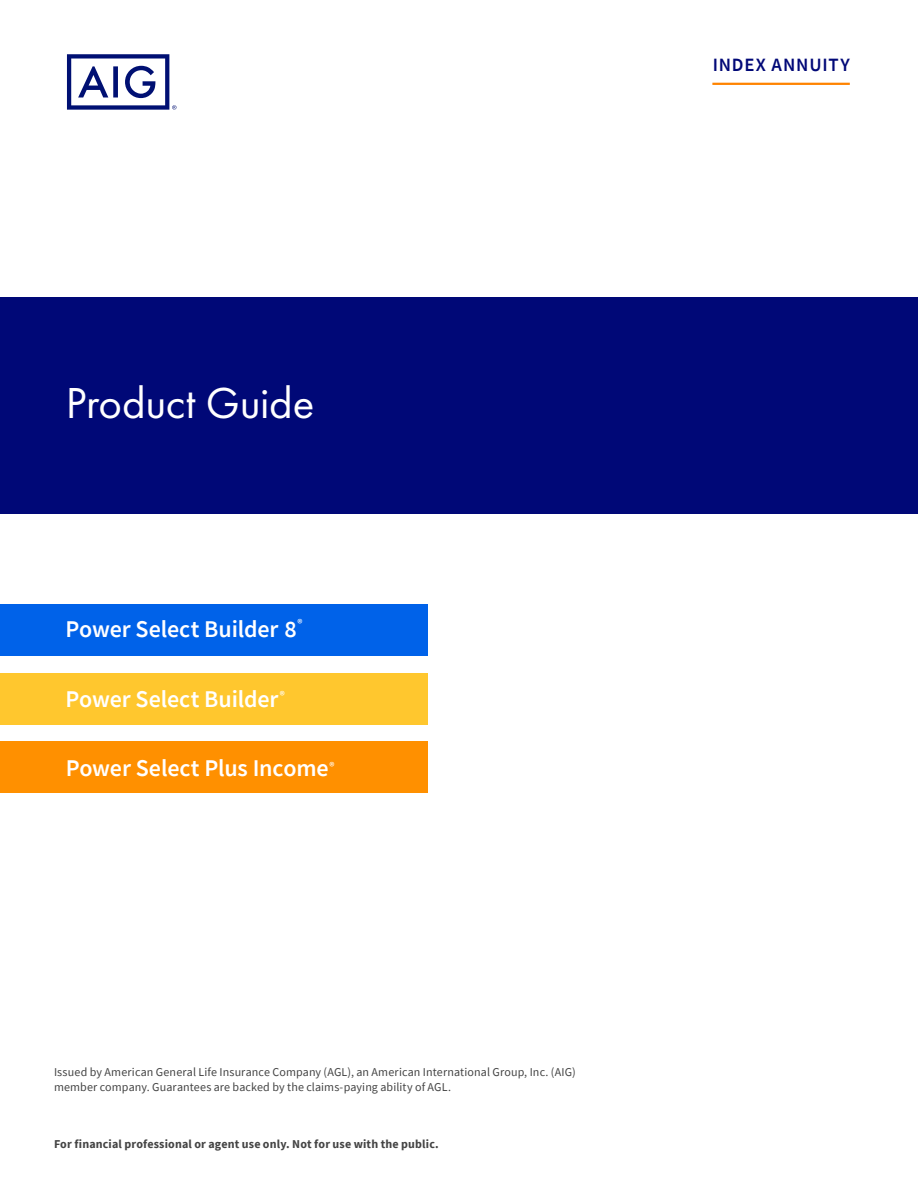
<style>
.page{position:relative;width:918px;height:1188px;background:#fff}
.page>*{position:absolute;margin:0;border:0;box-sizing:border-box;transform-origin:0 0}
.t1{font:45px "Futura PT";letter-spacing:-.01em;color:#fff}
.t2{font:600 24px "Source Sans Pro";letter-spacing:-.005em;color:#fff}
.BODY_COPY{font:600 18.75px "Source Sans Pro";letter-spacing:.045em;color:#000877}
.t3{font:12px/15px "Source Sans Pro";letter-spacing:.01em;color:#444}
.Disclosure_8_10{font:700 12px "Source Sans Pro";letter-spacing:.015em;color:#444}
</style>
<div class="page">
<div style="left:0;top:297px;width:918px;height:216px;background:#000877"></div>
<hr style="left:712px;top:83px;width:138px;height:2px;background:#ff8400">
<svg style="left:67px;top:54px;width:109px;height:56px"></svg>
<div style="left:0;top:673px;width:428px;height:52px;background:#ffc72e"></div>
<div style="left:0;top:604px;width:428px;height:52px;background:#0062e9"></div>
<div style="left:0;top:741px;width:428px;height:52px;background:#ff9000"></div>
<p class="t1" style="left:66px;top:376px;width:250px">Product Guide</p>
<p class="t2" style="left:66px;top:613px;width:239px">Power Select Builder 8<sup>®</sup></p>
<p class="t2" style="left:66px;top:684px;width:221px">Power Select Builder <sup>®</sup></p>
<p class="t2" style="left:66px;top:753px;width:270px">Power Select Plus Income<sup>®</sup></p>
<p class="t3" style="left:54px;top:1064px;width:523px">Issued by American General Life Insurance Company (AGL), an American International Group, Inc. (AIG) member company. Guarantees are backed by the claims-paying ability of AGL.</p>
<p class="Disclosure_8_10" style="left:54px;top:1136px;width:386px">For financial professional or agent use only. Not for use with the public.</p>
<p class="BODY_COPY" style="left:713px;top:53px;width:139px">INDEX ANNUITY</p>
</div>
